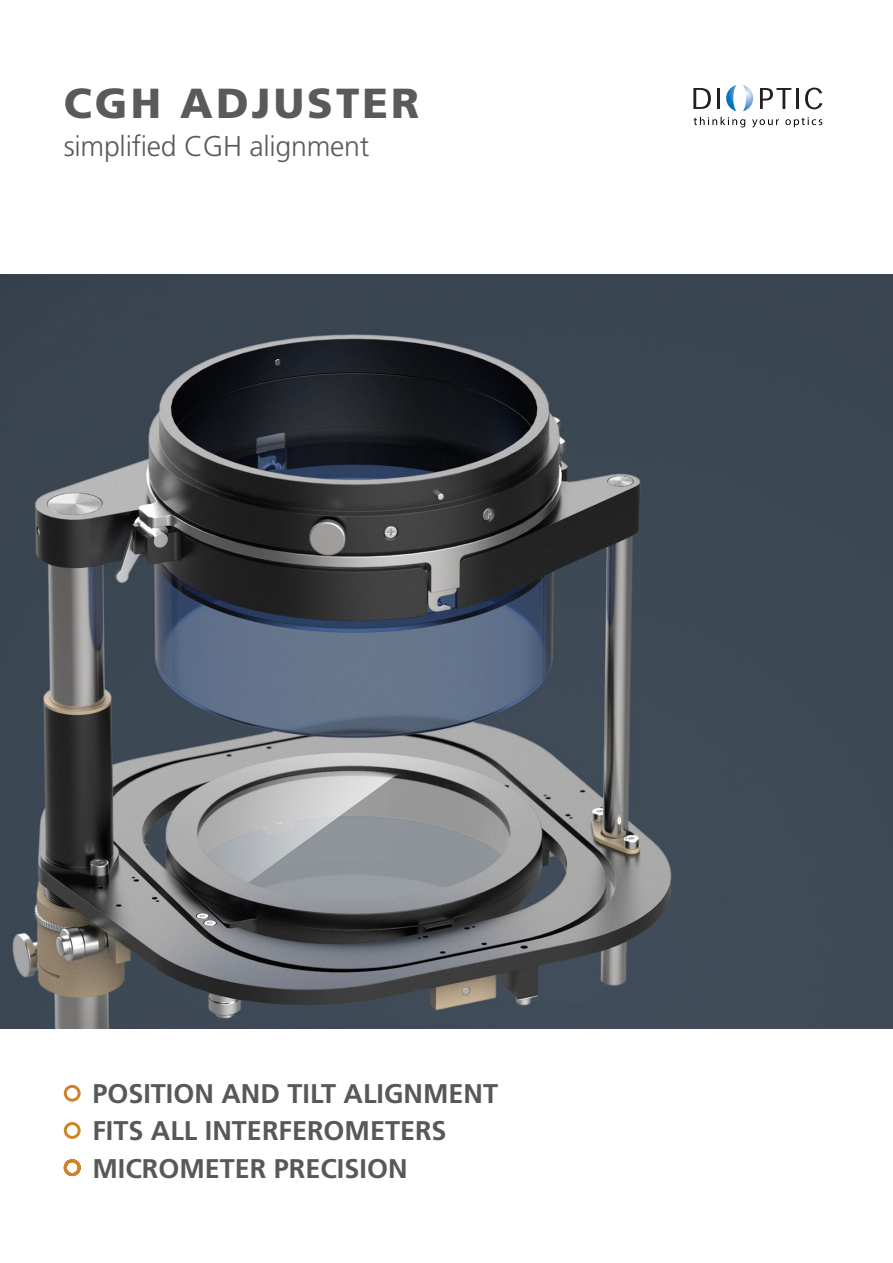
<style>
.page{position:relative;width:893px;height:1263px;background:#fff}
.page>*{position:absolute;margin:0;border:0;box-sizing:border-box;transform-origin:0 0}
.t1{font:900 42px "Frutiger";letter-spacing:.075em;color:#5a5a5d}
.t2{font:300 28.5px "Frutiger";letter-spacing:-.01em;color:#5a5a5d}
.Fakten{font:700 27px "Frutiger";color:#57585a}
</style>
<div class="page">
<img style="left:0;top:274px;width:893px;height:755px">
<svg style="left:726px;top:85px;width:27px;height:26px"></svg>
<svg style="left:693px;top:88px;width:18px;height:21px"></svg>
<hr style="left:717px;top:88px;width:3px;height:21px;background:#231f20">
<svg style="left:760px;top:88px;width:31px;height:21px"></svg>
<hr style="left:796px;top:88px;width:3px;height:21px;background:#231f20">
<svg style="left:805px;top:88px;width:17px;height:21px"></svg>
<svg style="left:694px;top:117px;width:51px;height:10px"></svg>
<svg style="left:752px;top:119px;width:27px;height:9px"></svg>
<svg style="left:785px;top:117px;width:37px;height:10px"></svg>
<div style="left:64px;top:1085px;width:17px;height:17px;border:3px solid #d1832b;border-radius:50%"></div>
<div style="left:64px;top:1122px;width:17px;height:17px;border:3px solid #d1832b;border-radius:50%"></div>
<svg style="left:63px;top:1159px;width:18px;height:18px"></svg>
<p class="t1" style="left:64px;top:78px;width:357px">CGH ADJUSTER</p>
<p class="t2" style="left:64px;top:130px;width:307px">simplified CGH alignment</p>
<p class="Fakten" style="left:92px;top:1078px;width:407px">POSITION AND TILT ALIGNMENT</p>
<p class="Fakten" style="left:92px;top:1115px;width:356px">FITS ALL INTERFEROMETERS</p>
<p class="Fakten" style="left:92px;top:1152px;width:317px">MICROMETER PRECISION</p>
</div>
